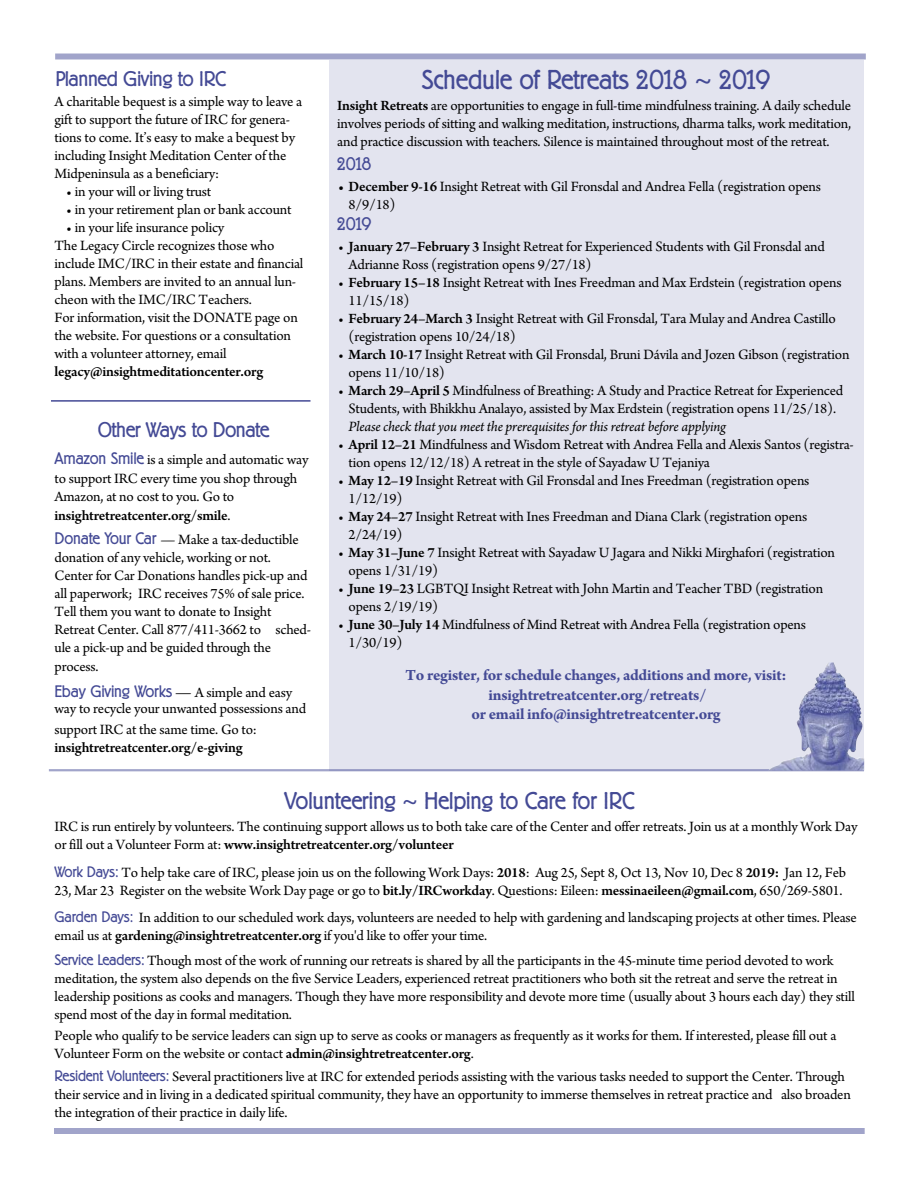
<style>
.page{position:relative;width:918px;height:1188px;background:#fff}
.page>*{position:absolute;margin:0;border:0;box-sizing:border-box;transform-origin:0 0}
.t1{font:300 27px "Berliner Grotesk";letter-spacing:-.015em;color:#444a95}
.t2{font:300 24px "Berliner Grotesk";letter-spacing:-.015em;color:#444a95}
.t3{font:300 21px "Berliner Grotesk";letter-spacing:-.03em;color:#444a95}
.t4{font:300 18px "Berliner Grotesk";letter-spacing:-.035em;color:#444a95}
.t5{font:700 16.5px/19.8px "Arno Pro";letter-spacing:-.015em;color:#444a95;text-align:center}
.t6{font:300 16.5px "Berliner Grotesk";letter-spacing:-.015em;color:#444a95}
.t7{font:15px/18px "Arno Pro";letter-spacing:-.015em;color:#000}
.t8{font:600 15px "Arno Pro";letter-spacing:-.015em;color:#000}
.t9{font:italic 15px "Arno Pro";letter-spacing:-.015em;color:#000}
.s1{font-family:"Berliner Grotesk";font-weight:300;font-size:16.5px;color:#444a95}
.s2{font-weight:600}
.s3{font-family:"Arno Pro";font-weight:400;color:#000}
.s4{font-family:"Arno Pro";font-weight:400;font-size:15px;color:#000}
.s5{font-family:"Lucida Grande";font-weight:400}
.s6{font-family:"Berliner Grotesk";font-weight:300;color:#444a95}
</style>
<div class="page">
<div style="left:330px;top:60px;width:534px;height:710px;background:#e3e4ef"></div>
<div style="left:54px;top:1128px;width:811px;height:6px;background:#a1a4ca"></div>
<hr style="left:51px;top:400px;width:259px;height:2px;background:#444a95">
<div style="left:55px;top:54px;width:811px;height:6px;background:#a1a4ca"></div>
<hr style="left:49px;top:769px;width:815px;height:2px;background:#444a95;opacity:.5">
<img style="left:769px;top:662px;width:95px;height:108px">
<h3 class="t3" style="left:55px;top:71px;width:172px">Planned Giving to IRC</h3>
<p class="t7" style="left:55px;top:94px;width:249px">A charitable bequest is a simple way to leave a gift to support the future of IRC for genera&shy;tions to come. It’s easy to make a bequest by including Insight Meditation Center of the Midpeninsula as a beneficiary:</p>
<p class="t7" style="left:66px;top:184px;width:147px">• in your will or living trust</p>
<p class="t7" style="left:66px;top:202px;width:227px">• in your retirement plan or bank account</p>
<p class="t7" style="left:55px;top:220px;width:250px;text-indent:12px">• in your life insurance policy<br>The Legacy Circle recognizes those who include IMC/IRC in their estate and financial plans. Members are invited to an annual lun&shy;cheon with the IMC/IRC Teachers.<br>For information, visit the DONATE page on the website. For questions or a consultation with a volunteer attorney, email</p>
<p class="t8" style="left:55px;top:367px;width:210px">legacy@insightmeditationcenter.org</p>
<h3 class="t3" style="left:98px;top:422px;width:173px">Other Ways to Donate</h3>
<p class="t7" style="left:55px;top:452px;width:255px;line-height:18.6px"><span class="s1">Amazon Smile</span> is a simple and automatic way to support IRC every time you shop through Amazon, at no cost to you. Go to <span class="s2">insightretreatcenter.org/smile</span>.</p>
<p class="t7" style="left:55px;top:532px;width:258px"><span class="s1">Donate Your Car</span> — Make a tax-deductible donation of any vehicle, working or not.<br>Center for Car Donations handles pick-up and all paperwork; IRC receives 75% of sale price.<br>Tell them you want to donate to Insight Retreat Center. Call 877/411-3662 to sched&shy;ule a pick-up and be guided through the process.</p>
<p class="t6" style="left:55px;top:685px;width:239px">Ebay Giving Works <span class="s3">—</span> <span class="s4">A simple and easy</span></p>
<p class="t7" style="left:55px;top:700px;width:253px;line-height:21px">way to recycle your unwanted possessions and support IRC at the same time. Go to:</p>
<p class="t8" style="left:55px;top:742px;width:190px">insightretreatcenter.org/e-giving</p>
<h1 class="t1" style="left:422px;top:70px;width:350px">Schedule of Retreats 2018 <span class="s5">~</span> 2019</h1>
<p class="t7" style="left:337px;top:98px;width:516px;text-align:justify"><span class="s2">Insight Retreats</span> are opportunities to engage in full-time mindfulness training. A daily schedule involves periods of sitting and walking meditation, instructions, dharma talks, work meditation, and practice discussion with teachers. Silence is maintained throughout most of the retreat.</p>
<p class="t4" style="left:337px;top:157px;width:36px">2018</p>
<p class="t7" style="left:349px;top:179px;width:474px;text-indent:-10px"><span class="s2">• December 9-16</span> Insight Retreat with Gil Fronsdal and Andrea Fella (registration opens<br>8/9/18)</p>
<p class="t4" style="left:337px;top:217px;width:36px">2019</p>
<p class="t7" style="left:349px;top:239px;width:478px;text-indent:-10px">• <span class="s2">January 27–February 3</span> Insight Retreat for Experienced Students with Gil Fronsdal and<br>Adrianne Ross (registration opens 9/27/18)</p>
<p class="t7" style="left:349px;top:275px;width:494px;text-indent:-10px">• <span class="s2">February 15–18</span> Insight Retreat with Ines Freedman and Max Erdstein (registration opens<br>11/15/18)</p>
<p class="t7" style="left:349px;top:311px;width:489px;text-indent:-10px">• <span class="s2">February 24–March 3</span> Insight Retreat with Gil Fronsdal, Tara Mulay and Andrea Castillo (registration opens 10/24/18)</p>
<p class="t7" style="left:349px;top:347px;width:502px;text-indent:-10px">• <span class="s2">March 10-17</span> Insight Retreat with Gil Fronsdal, Bruni Dávila and Jozen Gibson (registration opens 11/10/18)</p>
<p class="t7" style="left:338px;top:383px;width:507px;text-align:center">• <span class="s2">March 29–April 5</span> Mindfulness of Breathing: A Study and Practice Retreat for Experienced<br>Students, with Bhikkhu Analayo, assisted by Max Erdstein (registration opens 11/25/18).</p>
<p class="t9" style="left:349px;top:421px;width:379px">Please check that you meet the prerequisites for this retreat before applying</p>
<p class="t7" style="left:349px;top:437px;width:507px;text-indent:-10px">• <span class="s2">April 12–21</span> Mindfulness and Wisdom Retreat with Andrea Fella and Alexis Santos (registra&shy;tion opens 12/12/18) A retreat in the style of Sayadaw U Tejaniya</p>
<p class="t7" style="left:349px;top:473px;width:462px;text-indent:-10px">• <span class="s2">May 12–19</span> Insight Retreat with Gil Fronsdal and Ines Freedman (registration opens<br>1/12/19)</p>
<p class="t7" style="left:349px;top:509px;width:460px;text-indent:-10px">• <span class="s2">May 24–27</span> Insight Retreat with Ines Freedman and Diana Clark (registration opens<br>2/24/19)</p>
<p class="t7" style="left:349px;top:545px;width:488px;text-indent:-10px">• <span class="s2">May 31–June 7</span> Insight Retreat with Sayadaw U Jagara and Nikki Mirghafori (registration opens 1/31/19)</p>
<p class="t7" style="left:349px;top:581px;width:476px;text-indent:-10px">• <span class="s2">June 19–23</span> LGBTQI Insight Retreat with John Martin and Teacher TBD (registration opens 2/19/19)</p>
<p class="t7" style="left:349px;top:617px;width:459px;text-indent:-10px">• <span class="s2">June 30–July 14</span> Mindfulness of Mind Retreat with Andrea Fella (registration opens<br>1/30/19)</p>
<p class="t5" style="left:406px;top:666px;width:383px">To register, for schedule changes, additions and more, visit: insightretreatcenter.org/retreats/<br>or email info@insightretreatcenter.org</p>
<h2 class="t2" style="left:284px;top:792px;width:352px">Volunteering <span class="s5">~</span> Helping to Care for IRC</h2>
<p class="t7" style="left:55px;top:819px;width:804px">IRC is run entirely by volunteers. The continuing support allows us to both take care of the Center and offer retreats. Join us at a monthly Work Day or fill out a Volunteer Form at: <span class="s2">www.insightretreatcenter.org/volunteer</span></p>
<p class="t7" style="left:55px;top:864px;width:793px"><span class="s6">Work Days:</span> To help take care of IRC, please join us on the following Work Days: <span class="s2">2018</span>: Aug 25, Sept 8, Oct 13, Nov 10, Dec 8 <span class="s2">2019:</span> Jan 12, Feb<br>23, Mar 23 Register on the website Work Day page or go to <span class="s2">bit.ly/IRCworkday</span>. Questions: Eileen: <span class="s2">messinaeileen@gmail.com</span>, 650/269-5801.</p>
<p class="t7" style="left:55px;top:910px;width:804px"><span class="s6">Garden Days:</span> In addition to our scheduled work days, volunteers are needed to help with gardening and landscaping projects at other times. Please email us at <span class="s2">gardening@insightretreatcenter.org</span> if you'd like to offer your time.</p>
<p class="t7" style="left:54px;top:953px;width:802px"><span class="s6">Service Leaders:</span> Though most of the work of running our retreats is shared by all the participants in the 45-minute time period devoted to work meditation, the system also depends on the five Service Leaders, experienced retreat practitioners who both sit the retreat and serve the retreat in leadership positions as cooks and managers. Though they have more responsibility and devote more time (usually about 3 hours each day) they still spend most of the day in formal meditation.</p>
<p class="t7" style="left:54px;top:1028px;width:784px">People who qualify to be service leaders can sign up to serve as cooks or managers as frequently as it works for them. If interested, please fill out a<br>Volunteer Form on the website or contact <span class="s2">admin@insightretreatcenter.org</span>.</p>
<p class="t7" style="left:55px;top:1069px;width:798px"><span class="s6">Resident Volunteers:</span> Several practitioners live at IRC for extended periods assisting with the various tasks needed to support the Center. Through their service and in living in a dedicated spiritual community, they have an opportunity to immerse themselves in retreat practice and also broaden the integration of their practice in daily life.</p>
</div>
